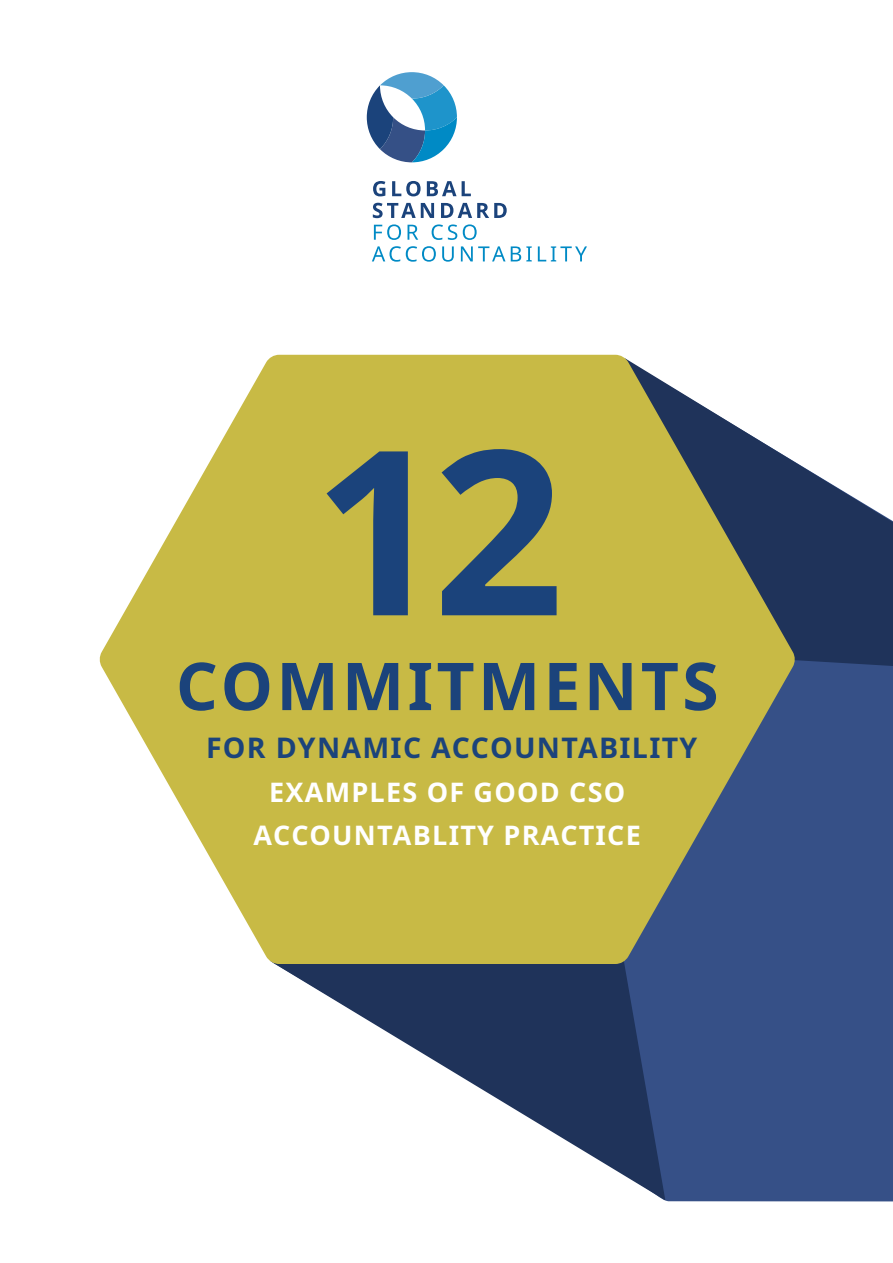
<style>
.page{position:relative;width:893px;height:1263px;background:#fff}
.page>*{position:absolute;margin:0;border:0;box-sizing:border-box;transform-origin:0 0}
.t1{font:700 229.5px "Noto Sans";color:#1b437b}
.t2{font:700 66px "Noto Sans";letter-spacing:.05em;color:#1b437b}
.t3{font:700 28.5px "Noto Sans";letter-spacing:.045em;color:#1b437b}
.t4{font:700 27px/43.5px "Noto Sans";letter-spacing:.045em;color:#fff;text-align:center}
</style>
<div class="page">
<svg style="left:372px;top:246px;width:64px;height:16px"></svg>
<svg style="left:442px;top:246px;width:12px;height:16px"></svg>
<svg style="left:461px;top:246px;width:44px;height:15px"></svg>
<svg style="left:511px;top:246px;width:21px;height:15px"></svg>
<svg style="left:538px;top:246px;width:49px;height:15px"></svg>
<svg style="left:373px;top:181px;width:12px;height:15px"></svg>
<svg style="left:392px;top:181px;width:29px;height:15px"></svg>
<svg style="left:427px;top:181px;width:44px;height:15px"></svg>
<svg style="left:373px;top:203px;width:61px;height:15px"></svg>
<svg style="left:441px;top:203px;width:66px;height:15px"></svg>
<svg style="left:374px;top:224px;width:27px;height:16px"></svg>
<svg style="left:407px;top:225px;width:11px;height:15px"></svg>
<svg style="left:432px;top:224px;width:25px;height:16px"></svg>
<svg style="left:463px;top:224px;width:14px;height:16px"></svg>
<svg style="left:380px;top:117px;width:45px;height:45px"></svg>
<svg style="left:367px;top:85px;width:26px;height:64px"></svg>
<svg style="left:412px;top:85px;width:45px;height:45px"></svg>
<svg style="left:412px;top:117px;width:45px;height:45px"></svg>
<svg style="left:380px;top:72px;width:64px;height:27px"></svg>
<div style="left:664px;top:666px;width:229px;height:535px;background:#365087"></div>
<svg style="left:275px;top:964px;width:390px;height:236px"></svg>
<svg style="left:795px;top:462px;width:98px;height:204px;background:#3f5072"></svg>
<svg style="left:99px;top:355px;width:696px;height:609px;background:#c0b864"></svg>
<h1 class="t1" style="left:313px;top:370px;width:253px">12</h1>
<h2 class="t2" style="left:176px;top:639px;width:544px">COMMITMENTS</h2>
<p class="t3" style="left:206px;top:728px;width:493px">FOR DYNAMIC ACCOUNTABILITY</p>
<p class="t4" style="left:254px;top:769px;width:389px">EXAMPLES OF GOOD CSO<br>ACCOUNTABLITY PRACTICE</p>
</div>
